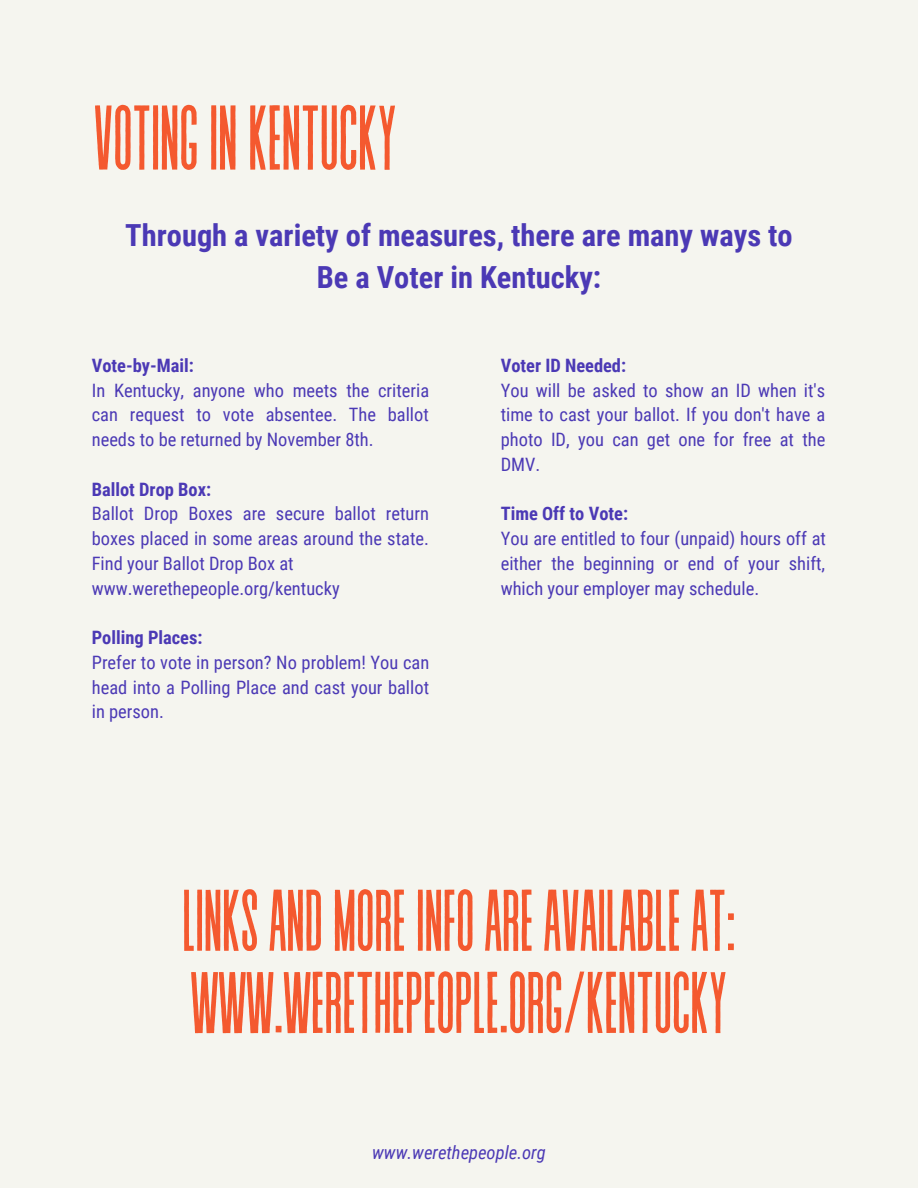
<style>
.page{position:relative;width:918px;height:1188px;background:#f5f5ef}
.page>*{position:absolute;margin:0;border:0;box-sizing:border-box;transform-origin:0 0}
.t1{font:91.65px "Revive 80 Tall";letter-spacing:-.03em;color:#f4592f}
.t2{font:87.15px/82.2px "Revive 80 Tall";letter-spacing:-.03em;color:#f4592f}
.t3{font:700 30.45px/41.7px "Roboto Condensed";color:#4b39b5;text-align:center}
.t4{font:18.45px/24.8px "Roboto Condensed";color:#4b39b5;text-align:justify}
.t5{font:700 18.45px "Roboto Condensed";color:#4b39b5}
.t6{font:italic 18.45px "Roboto Condensed";color:#4b39b5}
</style>
<div class="page">
<h1 class="t1" style="left:92px;top:91px;width:308px">VOTINGINKENTUCKY</h1>
<h3 class="t3" style="left:125px;top:215px;width:669px">Through a variety of measures, there are many ways to<br>Be a Voter in Kentucky:</h3>
<p class="t5" style="left:92px;top:355px;width:104px">Vote-by-Mail:</p>
<p class="t4" style="left:92px;top:378px;width:339px">In Kentucky, anyone who meets the criteria can request to vote absentee. The ballot needs to be returned by November 8th.</p>
<p class="t5" style="left:92px;top:479px;width:121px">Ballot Drop Box:</p>
<p class="t4" style="left:92px;top:502px;width:339px;text-align:left">Ballot Drop Boxes are secure ballot return boxes placed in some areas around the state.<br>Find your Ballot Drop Box at www.werethepeople.org/kentucky</p>
<p class="t5" style="left:92px;top:627px;width:112px">Polling Places:</p>
<p class="t4" style="left:92px;top:650px;width:339px">Prefer to vote in person? No problem! You can head into a Polling Place and cast your ballot in person.</p>
<p class="t5" style="left:501px;top:355px;width:127px">Voter ID Needed:</p>
<p class="t4" style="left:501px;top:378px;width:326px">You will be asked to show an ID when it's time to cast your ballot. If you don't have a photo ID, you can get one for free at the DMV.</p>
<p class="t5" style="left:501px;top:503px;width:129px">Time Off to Vote:</p>
<p class="t4" style="left:501px;top:527px;width:327px">You are entitled to four (unpaid) hours off at either the beginning or end of your shift, which your employer may schedule.</p>
<h2 class="t2" style="left:181px;top:887px;width:557px">LINKSANDMOREINFOAREAVAILABLEAT:<br>WWW.WERETHEPEOPLE.ORG/KENTUCKY</h2>
<p class="t6" style="left:372px;top:1142px;width:175px">www.werethepeople.org</p>
</div>
